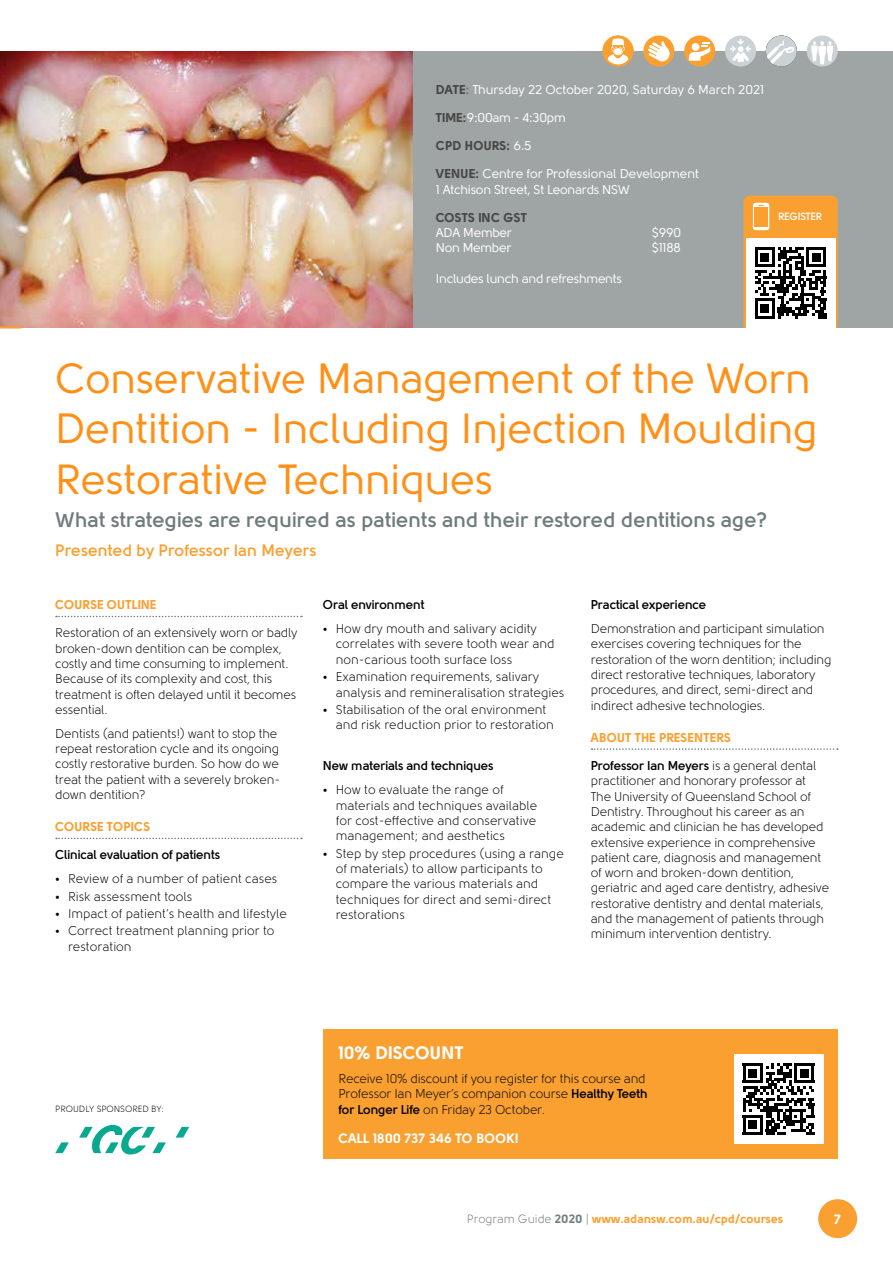
<style>
.page{position:relative;width:893px;height:1263px;background:#fff}
.page>*{position:absolute;margin:0;border:0;box-sizing:border-box;transform-origin:0 0}
.t1{font:42px/50.4px "Solomon";color:#ff9017}
.t2{font:700 21px "Solomon";color:#6f7c7c}
.t3{font:900 18px "Solomon";color:#fff}
.t4{font:700 16.5px "Solomon";color:#f9a031}
.t5{font:900 13.5px "Solomon";color:#fff}
.t6{font:12.75px/15.3px "Solomon";letter-spacing:-.015em;color:#000}
.t7{font:12.75px/28px "Solomon";letter-spacing:-.015em;color:#fff}
.t8{font:700 12.75px "Solomon";letter-spacing:-.015em;color:#000}
.t9{font:900 12.75px "Solomon";color:#f9a031}
.t10{font:900 12.75px "Solomon";color:#464645}
.t11{font:900 12px "Solomon";color:#f9a031}
.t12{font:700 10.5px "Solomon";letter-spacing:-.015em;color:#fff}
.t13{font:9px "Solomon";color:#000}
.s1{font-weight:900;color:#464645}
.s2{font-weight:900;color:#767171}
.s3{font-weight:700}
.s4{font-weight:400;color:#6f7c7c}
.s5{color:#6f7c7c}
</style>
<div class="page">
<div style="left:0;top:51px;width:893px;height:276px;background:#9fa5a5"></div>
<div style="left:818px;top:1199px;width:39px;height:39px;background:#f9a031;border-radius:50%"></div>
<div style="left:323px;top:1029px;width:515px;height:130px;background:#f9a031"></div>
<div style="left:734px;top:1054px;width:89px;height:90px;background:#fff"></div>
<svg style="left:743px;top:1063px;width:71px;height:72px"></svg>
<hr style="left:743px;top:1132px;width:20px;height:3px;background:#000">
<div style="left:749px;top:1120px;width:8px;height:9px;background:#000"></div>
<svg style="left:55px;top:1142px;width:14px;height:11px"></svg>
<svg style="left:176px;top:1127px;width:13px;height:10px"></svg>
<svg style="left:79px;top:1125px;width:87px;height:29px"></svg>
<svg style="left:56px;top:616px;width:246px;height:1px"></svg>
<svg style="left:56px;top:838px;width:246px;height:1px"></svg>
<svg style="left:592px;top:748px;width:246px;height:2px"></svg>
<div style="left:684px;top:36px;width:31px;height:31px;background:#f9a031;border-radius:50%"></div>
<svg style="left:689px;top:42px;width:22px;height:19px"></svg>
<div style="left:603px;top:36px;width:31px;height:31px;background:#f9a031;border-radius:50%"></div>
<svg style="left:608px;top:38px;width:20px;height:26px"></svg>
<div style="left:766px;top:36px;width:31px;height:31px;background:#cbd2d5;border-radius:16px"></div>
<svg style="left:766px;top:41px;width:28px;height:23px"></svg>
<div style="left:807px;top:36px;width:31px;height:31px;background:#cbd2d5;border-radius:50%"></div>
<svg style="left:811px;top:41px;width:22px;height:23px"></svg>
<div style="left:643px;top:36px;width:31px;height:31px;background:#f9a031;border-radius:50%"></div>
<svg style="left:648px;top:41px;width:23px;height:21px"></svg>
<div style="left:725px;top:36px;width:31px;height:31px;background:#cbd2d5;border-radius:50%"></div>
<svg style="left:730px;top:39px;width:21px;height:23px"></svg>
<svg style="left:743px;top:196px;width:95px;height:131px;background:#c1a37e"></svg>
<hr style="left:755px;top:316px;width:20px;height:2px;background:#000">
<div style="left:761px;top:304px;width:8px;height:9px;background:#000"></div>
<img style="left:0;top:51px;width:412px;height:276px">
<hr style="left:0;top:326px;width:21px;height:3px;background:#f9a031">
<p class="t7" style="left:436px;top:76px;width:330px"><span class="s1">DATE</span><span class="s2">:</span> Thursday 22 October 2020, Saturday 6 March 2021</p>
<p class="t7" style="left:436px;top:104px;width:131px"><span class="s1">TIME:</span>9:00am - 4:30pm</p>
<p class="t7" style="left:436px;top:132px;width:265px"><span class="s1">CPD HOURS:</span> 6.5<br><span class="s1">VENUE:</span> Centre for Professional Development</p>
<p class="t7" style="left:436px;top:175px;width:196px">1 Atchison Street, St Leonards NSW</p>
<p class="t10" style="left:436px;top:210px;width:93px">COSTS INC GST</p>
<p class="t7" style="left:436px;top:219px;width:78px">ADA Member</p>
<p class="t7" style="left:652px;top:219px;width:31px">$990</p>
<p class="t7" style="left:436px;top:234px;width:77px">Non Member</p>
<p class="t7" style="left:652px;top:234px;width:31px">$1188</p>
<p class="t7" style="left:436px;top:265px;width:188px">Includes lunch and refreshments</p>
<p class="t12" style="left:778px;top:211px;width:46px">REGISTER</p>
<h1 class="t1" style="left:55px;top:354px;width:764px">Conservative Management of the Worn<br>Dentition - Including Injection Moulding<br>Restorative Techniques</h1>
<h2 class="t2" style="left:55px;top:508px;width:714px">What strategies are required as patients and their restored dentitions age?</h2>
<p class="t4" style="left:55px;top:540px;width:263px">Presented by Professor Ian Meyers</p>
<p class="t9" style="left:55px;top:597px;width:103px">COURSE OUTLINE</p>
<p class="t6" style="left:55px;top:625px;width:244px">Restoration of an extensively worn or badly broken-down dentition can be complex, costly and time consuming to implement.<br>Because of its complexity and cost, this treatment is often delayed until it becomes essential.</p>
<p class="t6" style="left:55px;top:726px;width:226px">Dentists (and patients!) want to stop the repeat restoration cycle and its ongoing costly restorative burden. So how do we treat the patient with a severely broken&shy;down dentition?</p>
<p class="t9" style="left:55px;top:819px;width:97px">COURSE TOPICS</p>
<p class="t8" style="left:55px;top:847px;width:166px">Clinical evaluation of patients</p>
<p class="t6" style="left:55px;top:871px;width:224px">• Review of a number of patient cases</p>
<p class="t6" style="left:55px;top:888px;width:139px">• Risk assessment tools</p>
<p class="t6" style="left:55px;top:906px;width:233px">• Impact of patient’s health and lifestyle</p>
<p class="t6" style="left:68px;top:923px;width:208px;text-indent:-13px">• Correct treatment planning prior to restoration</p>
<p class="t8" style="left:323px;top:597px;width:103px">Oral environment</p>
<p class="t6" style="left:336px;top:621px;width:220px;text-indent:-13px">• How dry mouth and salivary acidity correlates with severe tooth wear and non-carious tooth surface loss</p>
<p class="t6" style="left:336px;top:669px;width:230px;text-indent:-13px">• Examination requirements, salivary analysis and remineralisation strategies</p>
<p class="t6" style="left:336px;top:702px;width:220px;text-indent:-13px">• Stabilisation of the oral environment and risk reduction prior to restoration</p>
<p class="t8" style="left:323px;top:759px;width:172px">New materials and techniques</p>
<p class="t6" style="left:336px;top:782px;width:203px;text-indent:-13px">• How to evaluate the range of materials and techniques available for cost-effective and conservative management; and aesthetics</p>
<p class="t6" style="left:336px;top:846px;width:230px;text-indent:-13px">• Step by step procedures (using a range of materials) to allow participants to compare the various materials and techniques for direct and semi-direct restorations</p>
<p class="t8" style="left:591px;top:597px;width:117px">Practical experience</p>
<p class="t6" style="left:591px;top:621px;width:242px">Demonstration and participant simulation exercises covering techniques for the restoration of the worn dentition; including direct restorative techniques, laboratory procedures, and direct, semi-direct and indirect adhesive technologies.</p>
<p class="t9" style="left:591px;top:730px;width:142px">ABOUT THE PRESENTERS</p>
<p class="t6" style="left:591px;top:758px;width:240px"><span class="s3">Professor Ian Meyers</span> is a general dental practitioner and honorary professor at The University of Queensland School of Dentistry. Throughout his career as an academic and clinician he has developed extensive experience in comprehensive patient care, diagnosis and management of worn and broken-down dentition, geriatric and aged care dentistry, adhesive restorative dentistry and dental materials, and the management of patients through minimum intervention dentistry.</p>
<p class="t13" style="left:55px;top:1103px;width:110px">PROUDLY SPONSORED BY:</p>
<h3 class="t3" style="left:338px;top:1042px;width:127px">10% DISCOUNT</h3>
<p class="t6" style="left:338px;top:1071px;width:311px">Receive 10% discount if you register for this course and<br>Professor Ian Meyer’s companion course <span class="s3">Healthy Teeth for Longer Life</span> on Friday 23 October.</p>
<p class="t5" style="left:338px;top:1130px;width:182px">CALL 1800 737 346 TO BOOK!</p>
<p class="t11" style="left:467px;top:1212px;width:318px"><span class="s4">Program Guide</span> <span class="s5">2020</span> <span class="s4">|</span> www.adansw.com.au/cpd/courses</p>
<p class="t5" style="left:834px;top:1211px;width:8px">7</p>
</div>
